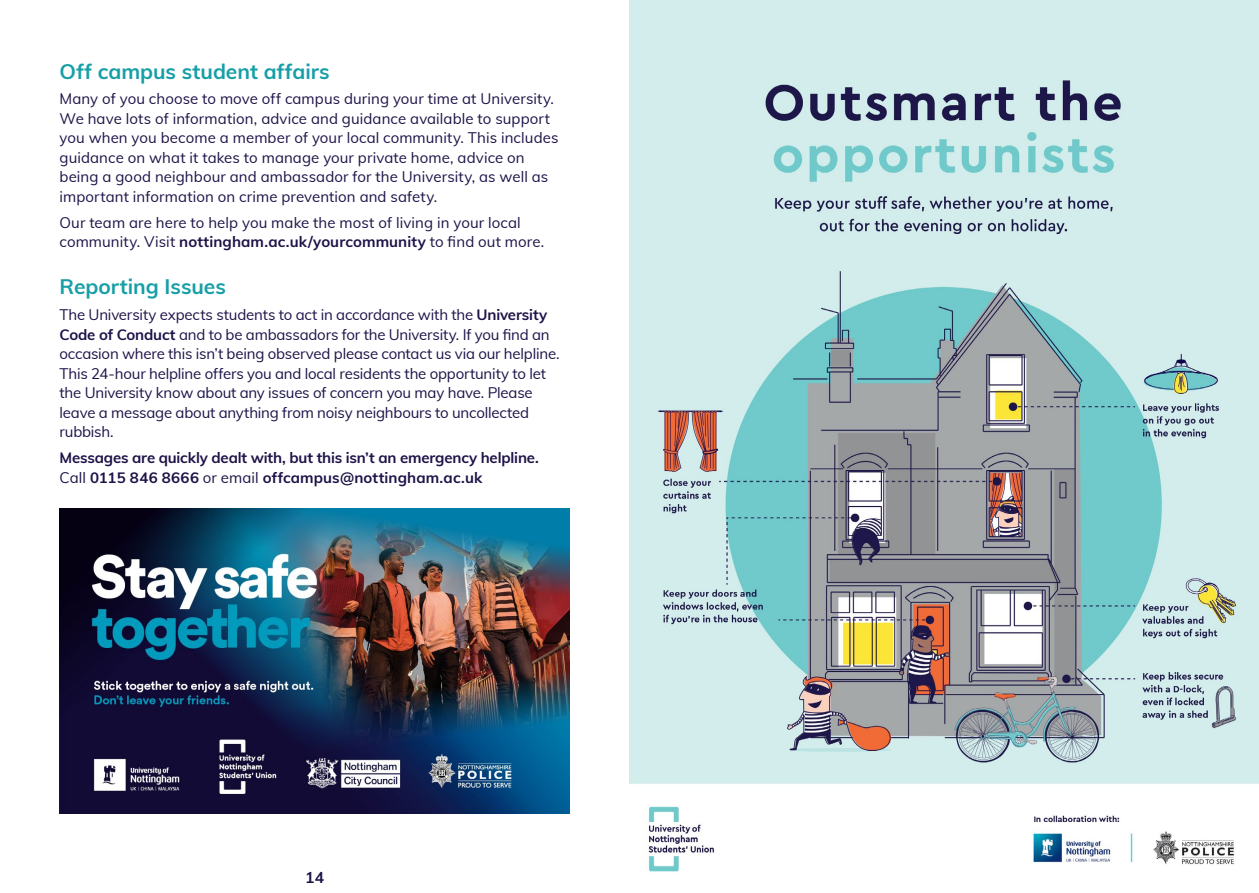
<style>
.page{position:relative;width:1259px;height:893px;background:#fff}
.page>*{position:absolute;margin:0;border:0;box-sizing:border-box;transform-origin:0 0}
.t1{font:700 21px "Muli";letter-spacing:-.005em;color:#179fa7}
.t2{font:700 15.75px "Muli";color:#1e1248}
.t3{font:15px/19.5px "Muli";color:#1e1248}
.t4{font:700 15px/19.5px "Muli";letter-spacing:-.01em;color:#1e1248}
.s1{font-weight:700}
.s2{font-weight:400}
</style>
<div class="page">
<img style="left:629px;top:0;width:630px;height:872px">
<img style="left:59px;top:508px;width:511px;height:305px">
<h1 class="t1" style="left:60px;top:56px;width:272px">Off campus student affairs</h1>
<p class="t3" style="left:60px;top:89px;width:500px">Many of you choose to move off campus during your time at University.<br>We have lots of information, advice and guidance available to support you when you become a member of your local community. This includes guidance on what it takes to manage your private home, advice on being a good neighbour and ambassador for the University, as well as important information on crime prevention and safety.</p>
<p class="t3" style="left:60px;top:212px;width:486px">Our team are here to help you make the most of living in your local community. Visit <span class="s1">nottingham.ac.uk/yourcommunity</span> to find out more.</p>
<h1 class="t1" style="left:60px;top:271px;width:168px">Reporting Issues</h1>
<p class="t3" style="left:60px;top:304px;width:501px">The University expects students to act in accordance with the <span class="s1">University Code of Conduct</span> and to be ambassadors for the University. If you find an occasion where this isn’t being observed please contact us via our helpline.<br>This 24-hour helpline offers you and local residents the opportunity to let the University know about any issues of concern you may have. Please leave a message about anything from noisy neighbours to uncollected rubbish.</p>
<p class="t4" style="left:60px;top:447px;width:481px">Messages are quickly dealt with, but this isn’t an emergency helpline.<br><span class="s2">Call</span> 0115 846 8666 <span class="s2">or email</span> offcampus@nottingham.ac.uk</p>
<p class="t2" style="left:305px;top:865px;width:21px">14</p>
</div>
